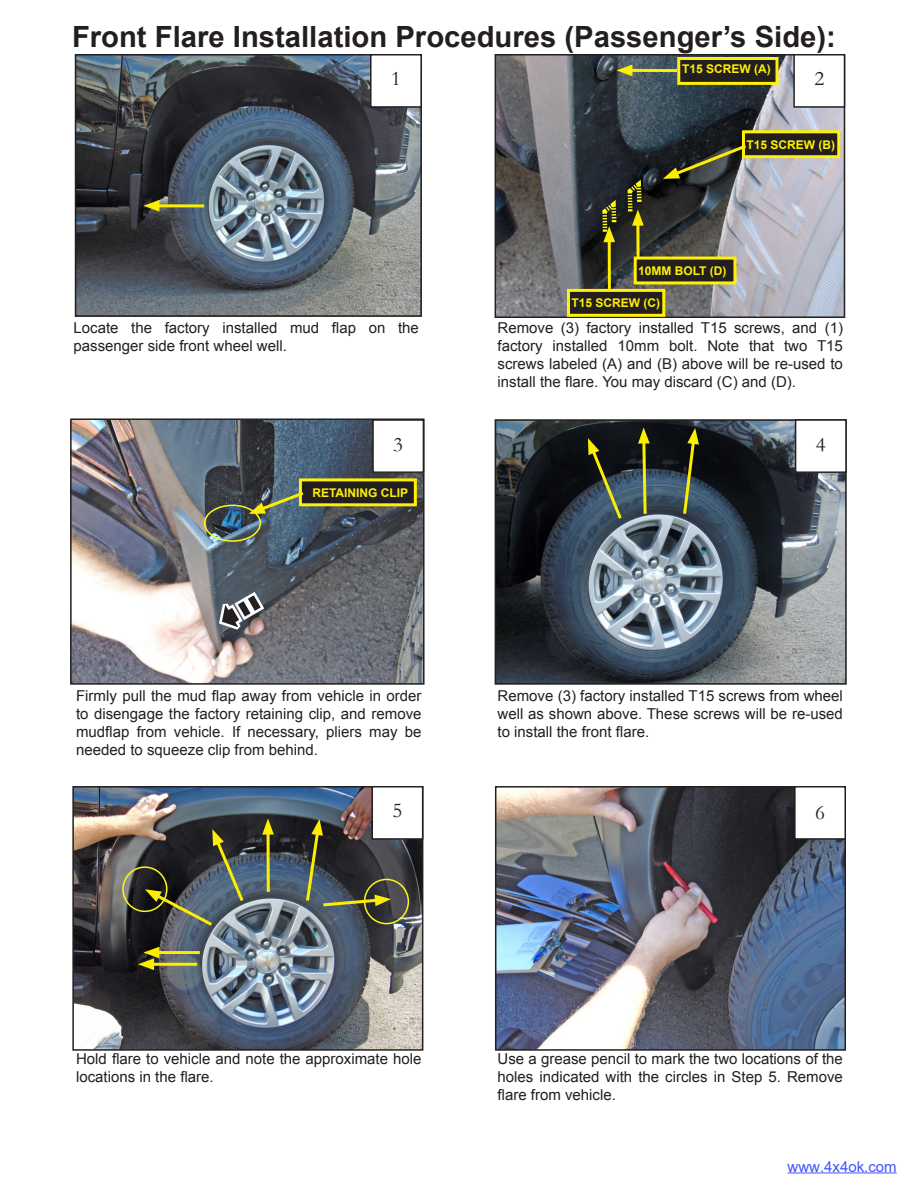
<style>
.page{position:relative;width:918px;height:1188px;background:#fff}
.page>*{position:absolute;margin:0;border:0;box-sizing:border-box;transform-origin:0 0}
.t1{font:700 29.25px "Arial";color:#231f20}
.t2{font:21px "Garamond";color:#231f20}
.t3{font:15px/18px "Arial";color:#231f20;text-align:justify}
.t4{font:15px "Arial";color:#4054ff}
.Body_Text{font:700 12px "Arial";color:#fff101}
</style>
<div class="page">
<img style="left:78px;top:57px;width:341px;height:257px">
<div style="left:75px;top:54px;width:347px;height:263px;border:2px solid #231f20"></div>
<img style="left:498px;top:57px;width:344px;height:258px">
<div style="left:495px;top:54px;width:350px;height:264px;border:2px solid #231f20"></div>
<img style="left:498px;top:422px;width:346px;height:260px">
<div style="left:495px;top:419px;width:352px;height:266px;border:2px solid #231f20"></div>
<img style="left:75px;top:789px;width:345px;height:259px">
<div style="left:72px;top:786px;width:351px;height:265px;border:2px solid #231f20"></div>
<img style="left:498px;top:789px;width:345px;height:259px">
<div style="left:495px;top:786px;width:351px;height:265px;border:2px solid #231f20"></div>
<img style="left:73px;top:421px;width:349px;height:261px">
<div style="left:70px;top:418px;width:355px;height:267px;border:2px solid #231f20"></div>
<div style="left:677px;top:57px;width:101px;height:28px;background:#231f20;border:3px solid #fff101"></div>
<div style="left:742px;top:130px;width:98px;height:28px;background:#231f20;border:3px solid #fff101"></div>
<div style="left:299px;top:478px;width:118px;height:28px;background:#231f20;border:3px solid #fff101"></div>
<div style="left:567px;top:289px;width:98px;height:28px;background:#231f20;border:3px solid #fff101"></div>
<div style="left:634px;top:257px;width:102px;height:27px;background:#231f20;border:3px solid #fff101"></div>
<div style="left:204px;top:505px;width:57px;height:37px;border:2px solid #fdf81a;border-radius:50%"></div>
<svg style="left:216px;top:588px;width:51px;height:48px;background:#727278"></svg>
<div style="left:122px;top:866px;width:46px;height:46px;border:2px solid #fdf81a;border-radius:50%"></div>
<div style="left:364px;top:879px;width:45px;height:45px;border:2px solid #fdf81a;border-radius:50%"></div>
<svg style="left:588px;top:438px;width:36px;height:84px;background:#3c473c"></svg>
<svg style="left:249px;top:489px;width:58px;height:25px"></svg>
<hr style="left:267px;top:829px;width:3px;height:63px;background:#fcee01">
<svg style="left:262px;top:818px;width:12px;height:17px"></svg>
<svg style="left:638px;top:427px;width:12px;height:90px"></svg>
<svg style="left:681px;top:428px;width:18px;height:89px;background:#4b5330"></svg>
<hr style="left:627px;top:69px;width:50px;height:3px;background:#fcee01">
<svg style="left:616px;top:65px;width:17px;height:11px"></svg>
<hr style="left:154px;top:204px;width:50px;height:3px;background:#fcee01">
<svg style="left:143px;top:200px;width:16px;height:12px"></svg>
<svg style="left:663px;top:142px;width:86px;height:37px;background:#474931"></svg>
<svg style="left:636px;top:226px;width:4px;height:31px"></svg>
<svg style="left:625px;top:175px;width:19px;height:51px"></svg>
<hr style="left:608px;top:236px;width:3px;height:53px;background:#fcee01">
<svg style="left:600px;top:195px;width:19px;height:47px"></svg>
<img style="left:304px;top:819px;width:87px;height:89px">
<hr style="left:148px;top:963px;width:49px;height:3px;background:#fcee01">
<hr style="left:154px;top:951px;width:46px;height:3px;background:#fcee01">
<svg style="left:138px;top:947px;width:21px;height:23px"></svg>
<svg style="left:145px;top:829px;width:101px;height:99px;background:#484c46"></svg>
<div style="left:373px;top:420px;width:50px;height:52px;background:#fff"></div>
<div style="left:372px;top:419px;width:52px;height:54px;border:2px solid #231f20"></div>
<div style="left:796px;top:420px;width:50px;height:52px;background:#fff"></div>
<div style="left:795px;top:419px;width:52px;height:54px;border:2px solid #231f20"></div>
<div style="left:372px;top:787px;width:51px;height:52px;background:#fff"></div>
<div style="left:372px;top:786px;width:51px;height:54px;border:2px solid #231f20"></div>
<div style="left:795px;top:787px;width:50px;height:52px;background:#fff"></div>
<div style="left:794px;top:786px;width:52px;height:54px;border:2px solid #231f20"></div>
<div style="left:371px;top:55px;width:50px;height:52px;background:#fff"></div>
<div style="left:370px;top:54px;width:52px;height:54px;border:2px solid #231f20"></div>
<div style="left:794px;top:55px;width:51px;height:52px;background:#fff"></div>
<div style="left:793px;top:54px;width:52px;height:54px;border:2px solid #231f20"></div>
<hr style="left:788px;top:1173px;width:109px;height:1px;background:#4054ff">
<p class="t1" style="left:72px;top:18px;width:765px">Front Flare Installation Procedures (Passenger’s Side):</p>
<p class="Body_Text" style="left:682px;top:61px;width:90px">T15 SCREW (A)</p>
<p class="t2" style="left:391px;top:66px;width:11px">1</p>
<p class="t2" style="left:814px;top:66px;width:11px">2</p>
<p class="t3" style="left:74px;top:319px;width:347px">Locate the factory installed mud flap on the passenger side front wheel well.</p>
<p class="Body_Text" style="left:746px;top:136px;width:90px">T15 SCREW (B)</p>
<p class="Body_Text" style="left:638px;top:263px;width:90px">10MM BOLT (D)</p>
<p class="Body_Text" style="left:571px;top:295px;width:90px">T15 SCREW (C)</p>
<p class="t3" style="left:498px;top:319px;width:347px">Remove (3) factory installed T15 screws, and (1) factory installed 10mm bolt. Note that two T15 screws labeled (A) and (B) above will be re-used to install the flare. You may discard (C) and (D).</p>
<p class="t2" style="left:393px;top:431px;width:11px">3</p>
<p class="t2" style="left:816px;top:431px;width:11px">4</p>
<p class="Body_Text" style="left:312px;top:484px;width:97px">RETAINING CLIP</p>
<p class="t3" style="left:76px;top:687px;width:347px">Firmly pull the mud flap away from vehicle in order to disengage the factory retaining clip, and remove mudflap from vehicle. If necessary, pliers may be needed to squeeze clip from behind.</p>
<p class="t3" style="left:498px;top:687px;width:347px">Remove (3) factory installed T15 screws from wheel well as shown above. These screws will be re-used to install the front flare.</p>
<p class="t2" style="left:393px;top:798px;width:11px">5</p>
<p class="t2" style="left:815px;top:800px;width:11px">6</p>
<p class="t3" style="left:76px;top:1050px;width:347px">Hold flare to vehicle and note the approximate hole locations in the flare.</p>
<p class="t3" style="left:498px;top:1050px;width:347px">Use a grease pencil to mark the two locations of the holes indicated with the circles in Step 5. Remove flare from vehicle.</p>
<p class="t4" style="left:788px;top:1156px;width:111px">www.4x4ok.com</p>
</div>
